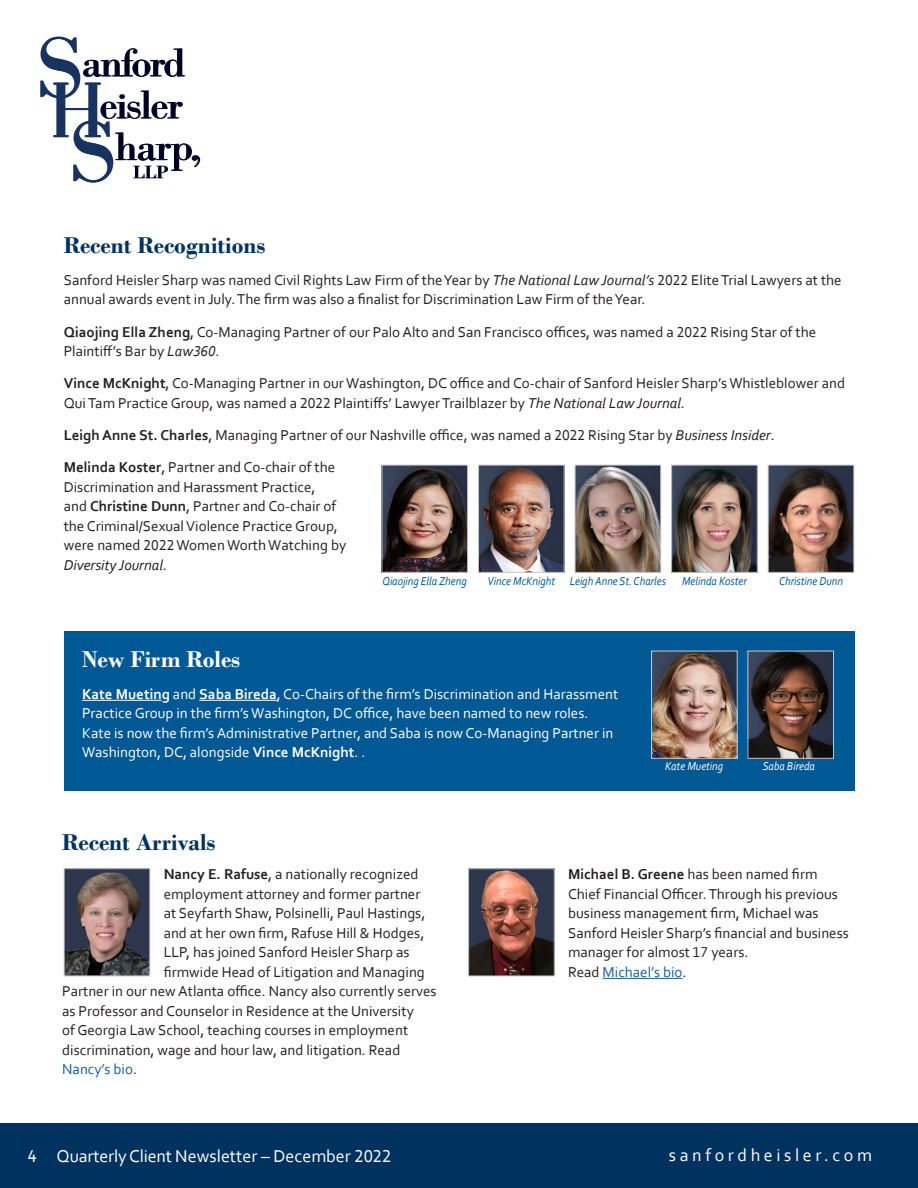
<style>
.page{position:relative;width:918px;height:1188px;background:#fff}
.page>*{position:absolute;margin:0;border:0;box-sizing:border-box;transform-origin:0 0}
.SHS_body{font:700 24px "Bodoni";color:#00325f}
.SHS_body-2{font:700 24px "Bodoni";color:#fff}
.t1{font:18px "Corbel";color:#fff}
.t2{font:18px "Corbel";letter-spacing:.2em;color:#fff}
.SHS_body-3{font:15px/19.5px "Corbel";color:#231f20}
.SHS_body-4{font:15px/19.5px "Corbel";color:#fff}
.SHS_body-5{font:15px "Corbel";color:#175d9e}
.Quotation_White{font:italic 12px "Corbel";color:#005894;scale:.9 1}
.Quotation_White-2{font:italic 12px "Corbel";color:#fff;scale:.9 1}
.s1{font-style:italic}
.s2{font-weight:700}
.s3{color:#231f20}
.s4{color:#175d9e}
</style>
<div class="page">
<div style="left:0;top:1123px;width:918px;height:65px;background:#00325f"></div>
<div style="left:64px;top:631px;width:790px;height:160px;background:#005894"></div>
<svg style="left:40px;top:37px;width:160px;height:146px"></svg>
<hr style="left:82px;top:700px;width:80px;height:1px;background:#fff">
<hr style="left:199px;top:700px;width:78px;height:1px;background:#fff">
<img style="left:750px;top:653px;width:82px;height:104px">
<div style="left:748px;top:651px;width:86px;height:108px;border:1px solid #c7c8ca"></div>
<img style="left:653px;top:653px;width:83px;height:104px">
<div style="left:651px;top:651px;width:87px;height:108px;border:1px solid #c7c8ca"></div>
<img style="left:673px;top:467px;width:83px;height:104px">
<div style="left:671px;top:465px;width:87px;height:108px;border:1px solid #c7c8ca"></div>
<img style="left:770px;top:467px;width:82px;height:104px">
<div style="left:768px;top:465px;width:86px;height:108px;border:1px solid #c7c8ca"></div>
<img style="left:480px;top:467px;width:83px;height:104px">
<div style="left:478px;top:465px;width:87px;height:108px;border:1px solid #c7c8ca"></div>
<img style="left:577px;top:467px;width:82px;height:104px">
<div style="left:575px;top:465px;width:86px;height:108px;border:1px solid #c7c8ca"></div>
<img style="left:384px;top:467px;width:82px;height:104px">
<div style="left:382px;top:465px;width:86px;height:108px;border:1px solid #c7c8ca"></div>
<hr style="left:603px;top:978px;width:80px;height:1px;background:#175d9e">
<img style="left:66px;top:870px;width:82px;height:104px">
<div style="left:64px;top:868px;width:86px;height:108px;border:1px solid #c7c8ca"></div>
<img style="left:470px;top:870px;width:83px;height:104px">
<div style="left:468px;top:868px;width:87px;height:108px;border:1px solid #c7c8ca"></div>
<p class="SHS_body" style="left:64px;top:231px;width:203px">Recent Recognitions</p>
<p class="SHS_body-3" style="left:64px;top:270px;width:779px">Sanford Heisler Sharp was named Civil Rights Law Firm of the Year by <span class="s1">The National Law Journal’s</span> 2022 Elite Trial Lawyers at the annual awards event in July. The firm was also a finalist for Discrimination Law Firm of the Year.</p>
<p class="SHS_body-3" style="left:64px;top:321px;width:754px"><span class="s2">Qiaojing Ella Zheng</span>, Co-Managing Partner of our Palo Alto and San Francisco offices, was named a 2022 Rising Star of the<br>Plaintiff’s Bar by <span class="s1">Law360</span>.</p>
<p class="SHS_body-3" style="left:64px;top:373px;width:783px"><span class="s2">Vince McKnight</span>, Co-Managing Partner in our Washington, DC office and Co-chair of Sanford Heisler Sharp’s Whistleblower and<br>Qui Tam Practice Group, was named a 2022 Plaintiffs’ Lawyer Trailblazer by <span class="s1">The National Law Journal</span>.</p>
<p class="SHS_body-3" style="left:64px;top:425px;width:712px"><span class="s2">Leigh Anne St. Charles</span>, Managing Partner of our Nashville office, was named a 2022 Rising Star by <span class="s1">Business Insider</span>.</p>
<p class="SHS_body-3" style="left:64px;top:457px;width:284px"><span class="s2">Melinda Koster</span>, Partner and Co-chair of the Discrimination and Harassment Practice,<br>and <span class="s2">Christine Dunn</span>, Partner and Co-chair of the Criminal/Sexual Violence Practice Group, were named 2022 Women Worth Watching by <span class="s1">Diversity Journal</span>.</p>
<p class="Quotation_White" style="left:383px;top:573px;width:95px">Qiaojing Ella Zheng</p>
<p class="Quotation_White" style="left:488px;top:573px;width:76px">Vince McKnight</p>
<p class="Quotation_White" style="left:570px;top:573px;width:109px">Leigh Anne St. Charles</p>
<p class="Quotation_White" style="left:682px;top:573px;width:73px">Melinda Koster</p>
<p class="Quotation_White" style="left:779px;top:573px;width:73px">Christine Dunn</p>
<p class="SHS_body-2" style="left:82px;top:645px;width:160px">New Firm Roles</p>
<p class="SHS_body-4" style="left:82px;top:684px;width:538px"><span class="s2">Kate Mueting</span> and <span class="s2">Saba Bireda</span>, Co-Chairs of the firm’s Discrimination and Harassment Practice Group in the firm’s Washington, DC office, have been named to new roles.<br>Kate is now the firm’s Administrative Partner, and Saba is now Co-Managing Partner in Washington, DC, alongside <span class="s2">Vince McKnight</span>. .</p>
<p class="SHS_body" style="left:62px;top:828px;width:155px">Recent Arrivals</p>
<p class="Quotation_White-2" style="left:665px;top:758px;width:66px">Kate Mueting</p>
<p class="Quotation_White-2" style="left:763px;top:758px;width:60px">Saba Bireda</p>
<p class="SHS_body-3" style="left:164px;top:864px;width:256px"><span class="s2">Nancy E. Rafuse</span>, a nationally recognized</p>
<p class="SHS_body-3" style="left:164px;top:884px;width:258px">employment attorney and former partner</p>
<p class="SHS_body-3" style="left:164px;top:903px;width:263px">at Seyfarth Shaw, Polsinelli, Paul Hastings,</p>
<p class="SHS_body-3" style="left:164px;top:923px;width:262px">and at her own firm, Rafuse Hill &amp; Hodges,</p>
<p class="SHS_body-3" style="left:164px;top:942px;width:247px">LLP, has joined Sanford Heisler Sharp as</p>
<p class="SHS_body-3" style="left:164px;top:962px;width:263px">firmwide Head of Litigation and Managing</p>
<p class="SHS_body-3" style="left:62px;top:981px;width:376px">Partner in our new Atlanta office. Nancy also currently serves</p>
<p class="SHS_body-3" style="left:62px;top:1001px;width:353px">as Professor and Counselor in Residence at the University</p>
<p class="SHS_body-3" style="left:62px;top:1020px;width:348px">of Georgia Law School, teaching courses in employment</p>
<p class="SHS_body-3" style="left:62px;top:1040px;width:340px">discrimination, wage and hour law, and litigation. Read</p>
<p class="SHS_body-5" style="left:62px;top:1060px;width:76px">Nancy’s bio<span class="s3">.</span></p>
<p class="SHS_body-3" style="left:568px;top:864px;width:282px"><span class="s2">Michael B. Greene</span> has been named firm Chief Financial Officer. Through his previous business management firm, Michael was Sanford Heisler Sharp’s financial and business manager for almost 17 years.<br>Read <span class="s4">Michael’s bio</span>.</p>
<p class="t1" style="left:28px;top:1145px;width:365px">4 Quarterly Client Newsletter – December 2022</p>
<p class="t2" style="left:669px;top:1144px;width:205px">sanfordheisler.com</p>
</div>
